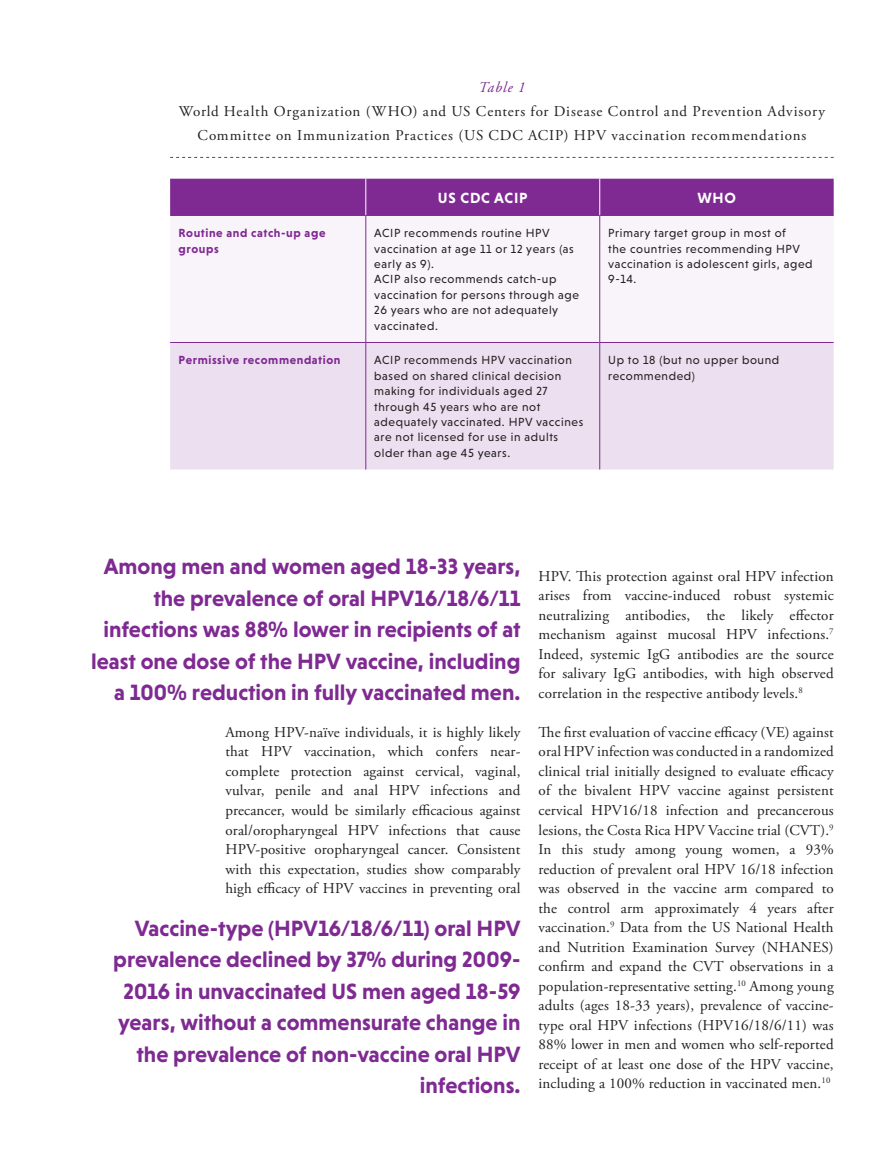
<style>
.page{position:relative;width:889px;height:1170px;background:#fff}
.page>*{position:absolute;margin:0;border:0;box-sizing:border-box;transform-origin:0 0}
.destacado{font:700 22.5px/31.5px "Niveau Grotesk";color:#7f2a92;text-align:right}
.texto_tirado_-_inter{font:15px/19.5px "Adobe Garamond Pro";letter-spacing:.01em;color:#231f20;text-align:justify}
.Titol_Article{font:15px/24px "Adobe Garamond Pro";letter-spacing:.055em;color:#231f20;text-align:center}
.cabecera_tabla{font:700 15px "Niveau Grotesk";letter-spacing:.05em;color:#fff}
.Titol_Article-2{font:italic 15px "Adobe Garamond Pro";letter-spacing:.055em;color:#7f2a92}
.cabecera_tabla-2{font:12px/15.5px "Niveau Grotesk";letter-spacing:.05em;color:#231f20}
.cabecera_tabla-3{font:700 12px/15.5px "Niveau Grotesk";letter-spacing:.05em;color:#7f2a92}
</style>
<div class="page">
<svg style="left:170px;top:157px;width:663px;height:1px"></svg>
<div style="left:170px;top:179px;width:663px;height:36px;background:#7f2a92"></div>
<div style="left:170px;top:216px;width:663px;height:126px;background:#f9f4fa"></div>
<div style="left:170px;top:343px;width:663px;height:126px;background:#ecdfef"></div>
<hr style="left:365px;top:216px;width:1px;height:126px;background:#7f2a92">
<hr style="left:599px;top:216px;width:1px;height:126px;background:#7f2a92">
<hr style="left:365px;top:343px;width:1px;height:126px;background:#7f2a92">
<hr style="left:599px;top:343px;width:1px;height:126px;background:#7f2a92">
<hr style="left:170px;top:215px;width:196px;height:1px;background:#7f2a92">
<hr style="left:366px;top:215px;width:234px;height:1px;background:#7f2a92">
<hr style="left:600px;top:215px;width:233px;height:1px;background:#7f2a92">
<hr style="left:170px;top:342px;width:196px;height:1px;background:#7f2a92">
<hr style="left:366px;top:342px;width:234px;height:1px;background:#7f2a92">
<hr style="left:600px;top:342px;width:233px;height:1px;background:#7f2a92">
<hr style="left:365px;top:179px;width:1px;height:36px;background:#fff">
<hr style="left:599px;top:179px;width:1px;height:36px;background:#fff">
<p class="Titol_Article-2" style="left:478px;top:78px;width:48px">Table 1</p>
<p class="Titol_Article" style="left:179px;top:99px;width:647px">World Health Organization (WHO) and US Centers for Disease Control and Prevention Advisory<br>Committee on Immunization Practices (US CDC ACIP) HPV vaccination recommendations</p>
<p class="cabecera_tabla" style="left:438px;top:189px;width:91px">US CDC ACIP</p>
<p class="cabecera_tabla" style="left:697px;top:189px;width:40px">WHO</p>
<p class="cabecera_tabla-3" style="left:179px;top:225px;width:148px">Routine and catch-up age groups</p>
<p class="cabecera_tabla-2" style="left:374px;top:225px;width:201px">ACIP recommends routine HPV vaccination at age 11 or 12 years (as early as 9).</p>
<p class="cabecera_tabla-2" style="left:374px;top:271px;width:206px">ACIP also recommends catch-up vaccination for persons through age<br>26 years who are not adequately vaccinated.</p>
<p class="cabecera_tabla-2" style="left:608px;top:225px;width:206px">Primary target group in most of<br>the countries recommending HPV vaccination is adolescent girls, aged<br>9-14.</p>
<p class="cabecera_tabla-3" style="left:179px;top:352px;width:163px">Permissive recommendation</p>
<p class="cabecera_tabla-2" style="left:374px;top:352px;width:210px">ACIP recommends HPV vaccination based on shared clinical decision making for individuals aged 27 through 45 years who are not adequately vaccinated. HPV vaccines are not licensed for use in adults older than age 45 years.</p>
<p class="cabecera_tabla-2" style="left:608px;top:352px;width:173px">Up to 18 (but no upper bound recommended)</p>
<p class="destacado" style="left:91px;top:550px;width:431px">Among men and women aged 18-33 years, the prevalence of oral HPV16/18/6/11 infections was 88% lower in recipients of at least one dose of the HPV vaccine, including a 100% reduction in fully vaccinated men.</p>
<p class="texto_tirado_-_inter" style="left:225px;top:723px;width:297px">Among HPV-naïve individuals, it is highly likely that HPV vaccination, which confers near&shy;complete protection against cervical, vaginal, vulvar, penile and anal HPV infections and precancer, would be similarly efficacious against oral/oropharyngeal HPV infections that cause HPV-positive oropharyngeal cancer. Consistent with this expectation, studies show comparably high efficacy of HPV vaccines in preventing oral</p>
<p class="destacado" style="left:113px;top:912px;width:409px">Vaccine-type (HPV16/18/6/11) oral HPV prevalence declined by 37% during 2009- 2016 in unvaccinated US men aged 18-59 years, without a commensurate change in the prevalence of non-vaccine oral HPV infections.</p>
<p class="texto_tirado_-_inter" style="left:538px;top:567px;width:297px">HPV. This protection against oral HPV infection arises from vaccine-induced robust systemic neutralizing antibodies, the likely effector mechanism against mucosal HPV infections.<sup>7<br></sup>Indeed, systemic IgG antibodies are the source for salivary IgG antibodies, with high observed correlation in the respective antibody levels.<sup>8</sup></p>
<p class="texto_tirado_-_inter" style="left:538px;top:723px;width:297px">The first evaluation of vaccine efficacy (VE) against oral HPV infection was conducted in a randomized clinical trial initially designed to evaluate efficacy of the bivalent HPV vaccine against persistent cervical HPV16/18 infection and precancerous lesions, the Costa Rica HPV Vaccine trial (CVT).<sup>9<br></sup>In this study among young women, a 93% reduction of prevalent oral HPV 16/18 infection was observed in the vaccine arm compared to the control arm approximately 4 years after vaccination.<sup>9</sup> Data from the US National Health and Nutrition Examination Survey (NHANES) confirm and expand the CVT observations in a population-representative setting.<sup>10</sup> Among young adults (ages 18-33 years), prevalence of vaccine&shy;type oral HPV infections (HPV16/18/6/11) was 88% lower in men and women who self-reported receipt of at least one dose of the HPV vaccine, including a 100% reduction in vaccinated men.<sup>10</sup></p>
</div>
